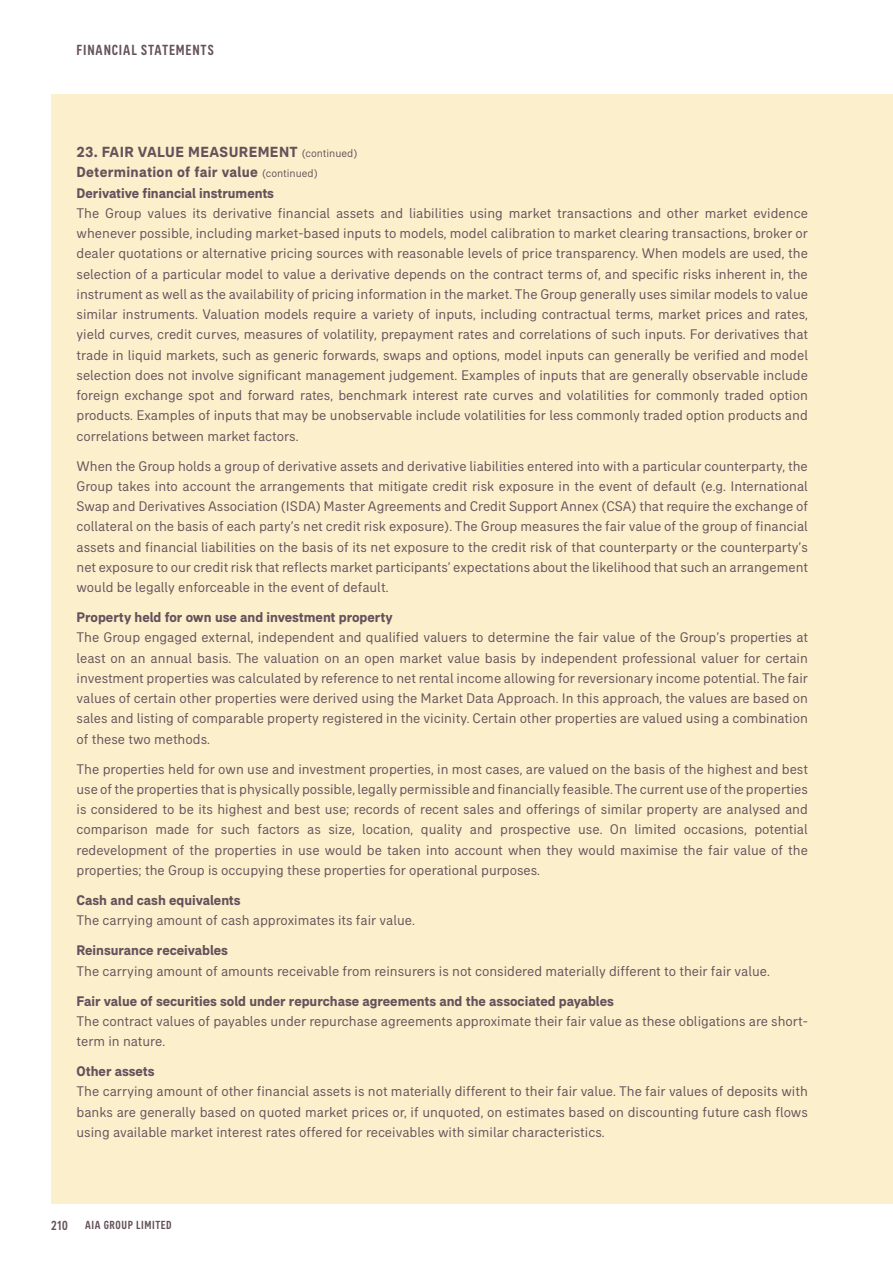
<style>
.page{position:relative;width:893px;height:1263px;background:#fff}
.page>*{position:absolute;margin:0;border:0;box-sizing:border-box;transform-origin:0 0}
.t1{font:700 15px/20.2px "AIA Everest";letter-spacing:.02em;color:#65515b}
.t2{font:500 condensed 15px "AIA Everest";letter-spacing:.055em;color:#65515b}
.t3{font:14.25px/20.2px "AIA Everest";color:#65515b;text-align:justify}
.t4{font:700 14.25px "AIA Everest";color:#65515b}
.t5{font:500 condensed 13.5px "AIA Everest";color:#65515b}
.t6{font:500 condensed 12px "AIA Everest";letter-spacing:.05em;color:#65515b}
.s1{font-weight:400;font-size:11.25px}
</style>
<div class="page">
<div style="left:51px;top:94px;width:842px;height:1109px;background:#fbefcc"></div>
<p class="t2" style="left:77px;top:42px;width:139px">FINANCIAL STATEMENTS</p>
<p class="t1" style="left:77px;top:142px;width:282px">23. FAIR VALUE MEASUREMENT <span class="s1">(continued)<br></span>Determination of fair value <span class="s1">(continued)</span></p>
<p class="t4" style="left:77px;top:184px;width:199px">Derivative financial instruments</p>
<p class="t3" style="left:77px;top:203px;width:733px">The Group values its derivative financial assets and liabilities using market transactions and other market evidence whenever possible, including market-based inputs to models, model calibration to market clearing transactions, broker or dealer quotations or alternative pricing sources with reasonable levels of price transparency. When models are used, the selection of a particular model to value a derivative depends on the contract terms of, and specific risks inherent in, the instrument as well as the availability of pricing information in the market. The Group generally uses similar models to value similar instruments. Valuation models require a variety of inputs, including contractual terms, market prices and rates, yield curves, credit curves, measures of volatility, prepayment rates and correlations of such inputs. For derivatives that trade in liquid markets, such as generic forwards, swaps and options, model inputs can generally be verified and model selection does not involve significant management judgement. Examples of inputs that are generally observable include foreign exchange spot and forward rates, benchmark interest rate curves and volatilities for commonly traded option products. Examples of inputs that may be unobservable include volatilities for less commonly traded option products and correlations between market factors.</p>
<p class="t3" style="left:77px;top:455px;width:733px">When the Group holds a group of derivative assets and derivative liabilities entered into with a particular counterparty, the Group takes into account the arrangements that mitigate credit risk exposure in the event of default (e.g. International Swap and Derivatives Association (ISDA) Master Agreements and Credit Support Annex (CSA) that require the exchange of collateral on the basis of each party’s net credit risk exposure). The Group measures the fair value of the group of financial assets and financial liabilities on the basis of its net exposure to the credit risk of that counterparty or the counterparty’s net exposure to our credit risk that reflects market participants’ expectations about the likelihood that such an arrangement would be legally enforceable in the event of default.</p>
<p class="t4" style="left:77px;top:609px;width:318px">Property held for own use and investment property</p>
<p class="t3" style="left:77px;top:627px;width:733px">The Group engaged external, independent and qualified valuers to determine the fair value of the Group’s properties at least on an annual basis. The valuation on an open market value basis by independent professional valuer for certain investment properties was calculated by reference to net rental income allowing for reversionary income potential. The fair values of certain other properties were derived using the Market Data Approach. In this approach, the values are based on sales and listing of comparable property registered in the vicinity. Certain other properties are valued using a combination of these two methods.</p>
<p class="t3" style="left:77px;top:758px;width:733px">The properties held for own use and investment properties, in most cases, are valued on the basis of the highest and best use of the properties that is physically possible, legally permissible and financially feasible. The current use of the properties is considered to be its highest and best use; records of recent sales and offerings of similar property are analysed and comparison made for such factors as size, location, quality and prospective use. On limited occasions, potential redevelopment of the properties in use would be taken into account when they would maximise the fair value of the properties; the Group is occupying these properties for operational purposes.</p>
<p class="t4" style="left:77px;top:892px;width:166px">Cash and cash equivalents</p>
<p class="t3" style="left:77px;top:910px;width:340px">The carrying amount of cash approximates its fair value.</p>
<p class="t4" style="left:77px;top:942px;width:153px">Reinsurance receivables</p>
<p class="t3" style="left:77px;top:960px;width:695px">The carrying amount of amounts receivable from reinsurers is not considered materially different to their fair value.</p>
<p class="t4" style="left:77px;top:992px;width:539px">Fair value of securities sold under repurchase agreements and the associated payables</p>
<p class="t3" style="left:77px;top:1010px;width:733px">The contract values of payables under repurchase agreements approximate their fair value as these obligations are short&shy;term in nature.</p>
<p class="t4" style="left:77px;top:1063px;width:80px">Other assets</p>
<p class="t3" style="left:77px;top:1081px;width:733px">The carrying amount of other financial assets is not materially different to their fair value. The fair values of deposits with banks are generally based on quoted market prices or, if unquoted, on estimates based on discounting future cash flows using available market interest rates offered for receivables with similar characteristics.</p>
<p class="t5" style="left:51px;top:1217px;width:18px">210</p>
<p class="t6" style="left:85px;top:1218px;width:88px">AIA GROUP LIMITED</p>
</div>
